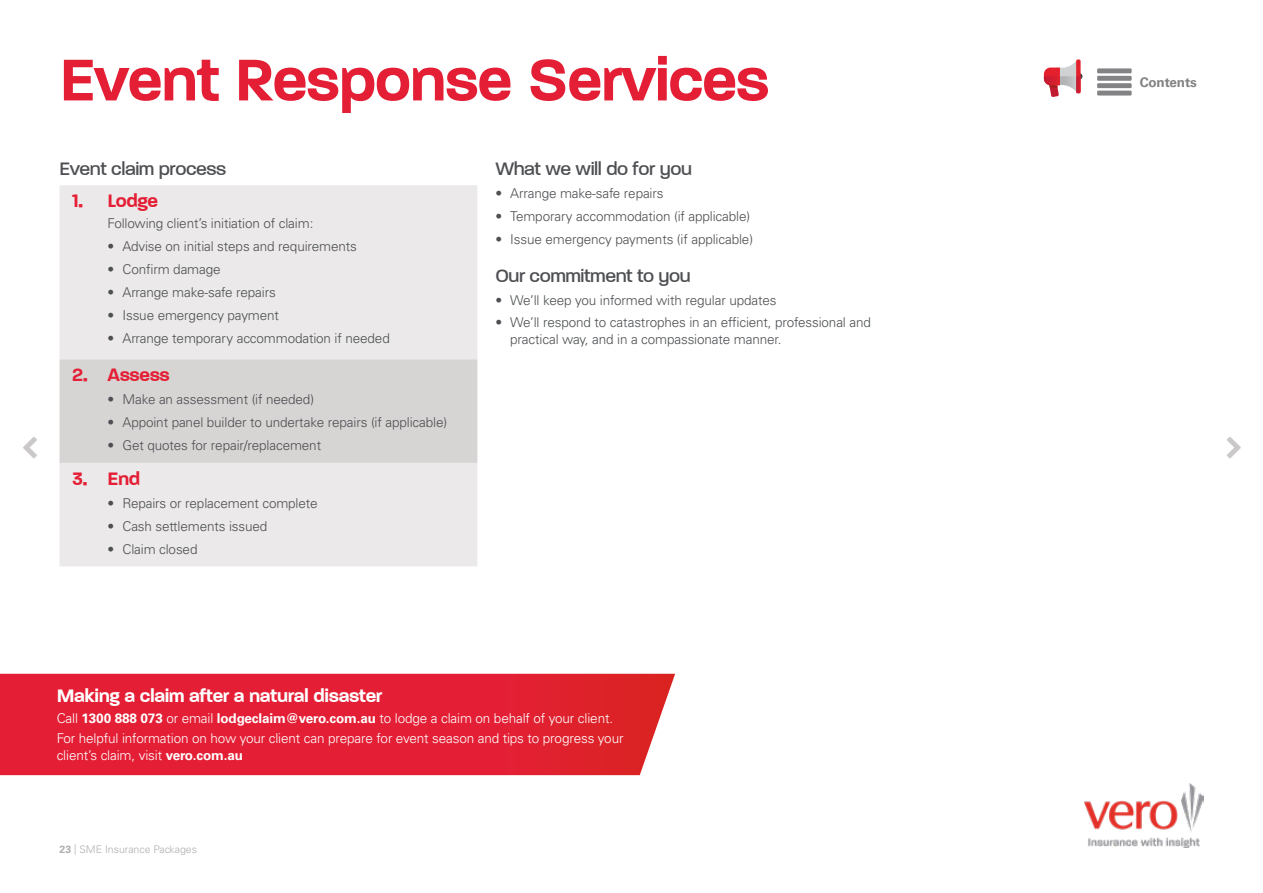
<style>
.page{position:relative;width:1263px;height:893px;background:#fff}
.page>*{position:absolute;margin:0;border:0;box-sizing:border-box;transform-origin:0 0}
.t1{font:600 69px "V Paralucent";letter-spacing:-.02em;color:#e41f35}
.t2{font:500 21px "V Paralucent";letter-spacing:-.02em;color:#4d4f52}
.t3{font:600 21px "V Paralucent";letter-spacing:-.02em;color:#fff}
.t4{font:600 21px "V Paralucent";letter-spacing:-.02em;color:#e41f35}
.t5{font:300 13.5px/16.5px "Univers LT Std";letter-spacing:-.01em;color:#4d4f52}
.t6{font:300 13.5px/20.7px "Univers LT Std";letter-spacing:-.01em;color:#fff}
.t7{font:700 13.5px "Univers LT Std";letter-spacing:-.01em;color:#838284}
.t8{font:300 10.5px "Univers LT Std";color:#b1adad}
.s1{font-weight:700}
</style>
<div class="page">
<img style="left:1085px;top:783px;width:118px;height:65px">
<svg style="left:0;top:674px;width:675px;height:101px;background:#e32537"></svg>
<div style="left:60px;top:185px;width:417px;height:381px;background:#ebe9e9"></div>
<div style="left:60px;top:359px;width:417px;height:104px;background:#d7d4d4"></div>
<svg style="left:1044px;top:61px;width:38px;height:36px"></svg>
<svg style="left:1097px;top:68px;width:35px;height:28px"></svg>
<h1 class="t1" style="left:60px;top:42px;width:712px">Event Response Services</h1>
<h2 class="t2" style="left:60px;top:157px;width:168px">Event claim process</h2>
<h2 class="t4" style="left:72px;top:190px;width:87px">1. Lodge</h2>
<p class="t5" style="left:108px;top:215px;width:207px">Following client’s initiation of claim:</p>
<p class="t5" style="left:108px;top:238px;width:251px">• Advise on initial steps and requirements</p>
<p class="t5" style="left:108px;top:261px;width:115px">• Confirm damage</p>
<p class="t5" style="left:108px;top:284px;width:170px">• Arrange make-safe repairs</p>
<p class="t5" style="left:108px;top:307px;width:173px">• Issue emergency payment</p>
<p class="t5" style="left:108px;top:330px;width:284px">• Arrange temporary accommodation if needed</p>
<h2 class="t4" style="left:72px;top:364px;width:99px">2. Assess</h2>
<p class="t5" style="left:108px;top:391px;width:208px">• Make an assessment (if needed)</p>
<p class="t5" style="left:108px;top:414px;width:341px">• Appoint panel builder to undertake repairs (if applicable)</p>
<p class="t5" style="left:108px;top:437px;width:215px">• Get quotes for repair/replacement</p>
<h2 class="t4" style="left:72px;top:467px;width:69px">3. End</h2>
<p class="t5" style="left:108px;top:495px;width:212px">• Repairs or replacement complete</p>
<p class="t5" style="left:108px;top:518px;width:161px">• Cash settlements issued</p>
<p class="t5" style="left:108px;top:541px;width:91px">• Claim closed</p>
<h2 class="t2" style="left:495px;top:157px;width:198px">What we will do for you</h2>
<p class="t5" style="left:495px;top:185px;width:170px">• Arrange make-safe repairs</p>
<p class="t5" style="left:495px;top:208px;width:256px">• Temporary accommodation (if applicable)</p>
<p class="t5" style="left:495px;top:231px;width:259px">• Issue emergency payments (if applicable)</p>
<h2 class="t2" style="left:495px;top:264px;width:197px">Our commitment to you</h2>
<p class="t5" style="left:495px;top:292px;width:283px">• We’ll keep you informed with regular updates</p>
<p class="t5" style="left:510px;top:314px;width:362px;text-indent:-15px">• We’ll respond to catastrophes in an efficient, professional and practical way, and in a compassionate manner.</p>
<h2 class="t3" style="left:57px;top:684px;width:327px">Making a claim after a natural disaster</h2>
<p class="t6" style="left:57px;top:708px;width:568px">Call <span class="s1">1300 888 073</span> or email <span class="s1">lodgeclaim@vero.com.au</span> to lodge a claim on behalf of your client.<br>For helpful information on how your client can prepare for event season and tips to progress your</p>
<p class="t6" style="left:57px;top:745px;width:188px">client’s claim, visit <span class="s1">vero.com.au</span></p>
<p class="t8" style="left:60px;top:842px;width:139px"><span class="s1">23</span> | SME Insurance Packages</p>
<p class="t7" style="left:1140px;top:74px;width:59px">Contents</p>
</div>
